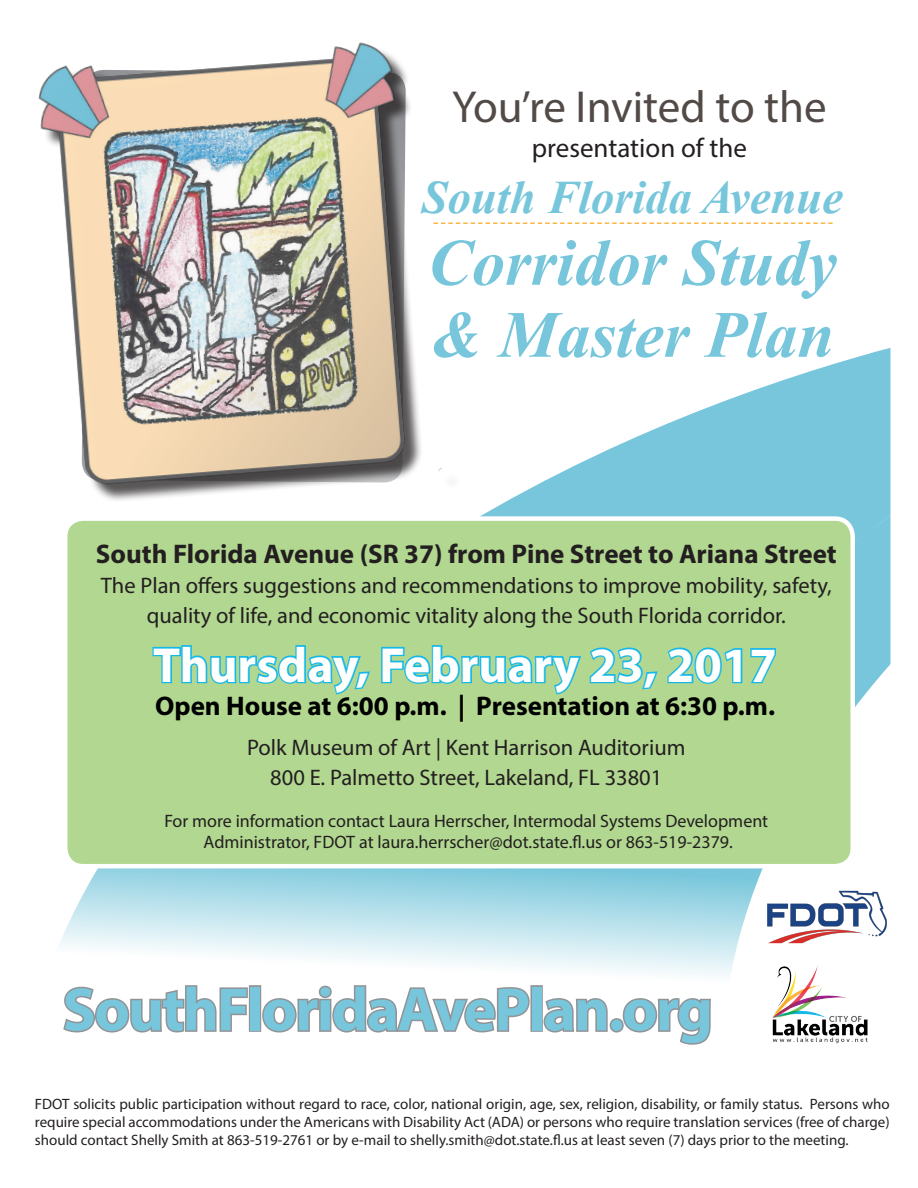
<style>
.page{position:relative;width:918px;height:1188px;background:#fff}
.page>*{position:absolute;margin:0;border:0;box-sizing:border-box;transform-origin:0 0}
.t1{font:italic 700 66px "Times New Roman";color:#77c6db}
.t2{font:700 61.5px "Myriad Pro";letter-spacing:-.03em;color:#77c6db}
.t3{font:700 49.5px "Myriad Pro";color:#fff}
.t4{font:italic 700 46.5px "Times New Roman";color:#77c6db}
.t5{font:45px "Myriad Pro";color:#524a47}
.t6{font:700 27px "Myriad Pro";color:#231f20}
.t7{font:700 27px "Myriad Pro";color:#000}
.t8{font:27px "Myriad Pro";color:#231f20}
.t9{font:22.5px/30px "Myriad Pro";color:#231f20;text-align:center}
.t10{font:18px "Myriad Pro";color:#231f20}
.t11{font:15px/18px "Myriad Pro";color:#231f20;text-align:justify}
</style>
<div class="page">
<img style="left:38px;top:42px;width:404px;height:266px">
<svg style="left:72px;top:308px;width:813px;height:399px"></svg>
<svg style="left:59px;top:868px;width:704px;height:164px"></svg>
<img style="left:772px;top:965px;width:96px;height:79px">
<svg style="left:701px;top:309px;width:189px;height:361px;fill:#77c6db"></svg>
<div style="left:65px;top:519px;width:788px;height:347px;background:#b1d790;border-radius:18px"></div>
<div style="left:63px;top:516px;width:792px;height:352px;border:4px solid #fff;border-radius:18px"></div>
<svg style="left:890px;top:347px;width:1px;height:318px"></svg>
<svg style="left:433px;top:223px;width:400px;height:1px"></svg>
<svg style="left:152px;top:645px;width:218px;height:50px"></svg>
<svg style="left:381px;top:645px;width:395px;height:50px"></svg>
<svg style="left:61px;top:984px;width:188px;height:49px"></svg>
<div style="left:249px;top:985px;width:12px;height:47px;border:3px solid #919396"></div>
<svg style="left:261px;top:984px;width:270px;height:49px"></svg>
<div style="left:530px;top:985px;width:13px;height:47px;border:3px solid #919396"></div>
<svg style="left:542px;top:997px;width:67px;height:36px"></svg>
<div style="left:610px;top:1018px;width:14px;height:15px;border:3px solid #919396;border-radius:50%"></div>
<svg style="left:621px;top:997px;width:92px;height:48px"></svg>
<img style="left:767px;top:890px;width:120px;height:54px">
<p class="t5" style="left:452px;top:79px;width:376px">You’re Invited to the</p>
<p class="t8" style="left:532px;top:131px;width:217px">presentation of the</p>
<p class="t4" style="left:422px;top:165px;width:423px">South Florida Avenue</p>
<p class="t1" style="left:428px;top:217px;width:410px">Corridor Study</p>
<p class="t1" style="left:431px;top:289px;width:405px">&amp; Master Plan</p>
<p class="t6" style="left:96px;top:536px;width:743px">South Florida Avenue (SR 37) from Pine Street to Ariana Street</p>
<p class="t9" style="left:101px;top:570px;width:732px">The Plan offers suggestions and recommendations to improve mobility, safety, quality of life, and economic vitality along the South Florida corridor.</p>
<p class="t3" style="left:153px;top:633px;width:625px">Thursday, February 23, 2017</p>
<p class="t7" style="left:155px;top:688px;width:622px">Open House at 6:00 p.m. | Presentation at 6:30 p.m.</p>
<p class="t9" style="left:247px;top:733px;width:440px">Polk Museum of Art | Kent Harrison Auditorium</p>
<p class="t9" style="left:270px;top:763px;width:394px">800 E. Palmetto Street, Lakeland, FL 33801</p>
<p class="t10" style="left:164px;top:810px;width:605px">For more information contact Laura Herrscher, Intermodal Systems Development</p>
<p class="t10" style="left:204px;top:831px;width:531px">Administrator, FDOT at laura.herrscher@dot.state.fl.us or 863-519-2379.</p>
<p class="t2" style="left:63px;top:970px;width:652px">SouthFloridaAvePlan.org</p>
<p class="t11" style="left:35px;top:1095px;width:856px">FDOT solicits public participation without regard to race, color, national origin, age, sex, religion, disability, or family status. Persons who require special accommodations under the Americans with Disability Act (ADA) or persons who require translation services (free of charge) should contact Shelly Smith at 863-519-2761 or by e-mail to shelly.smith@dot.state.fl.us at least seven (7) days prior to the meeting.</p>
</div>
